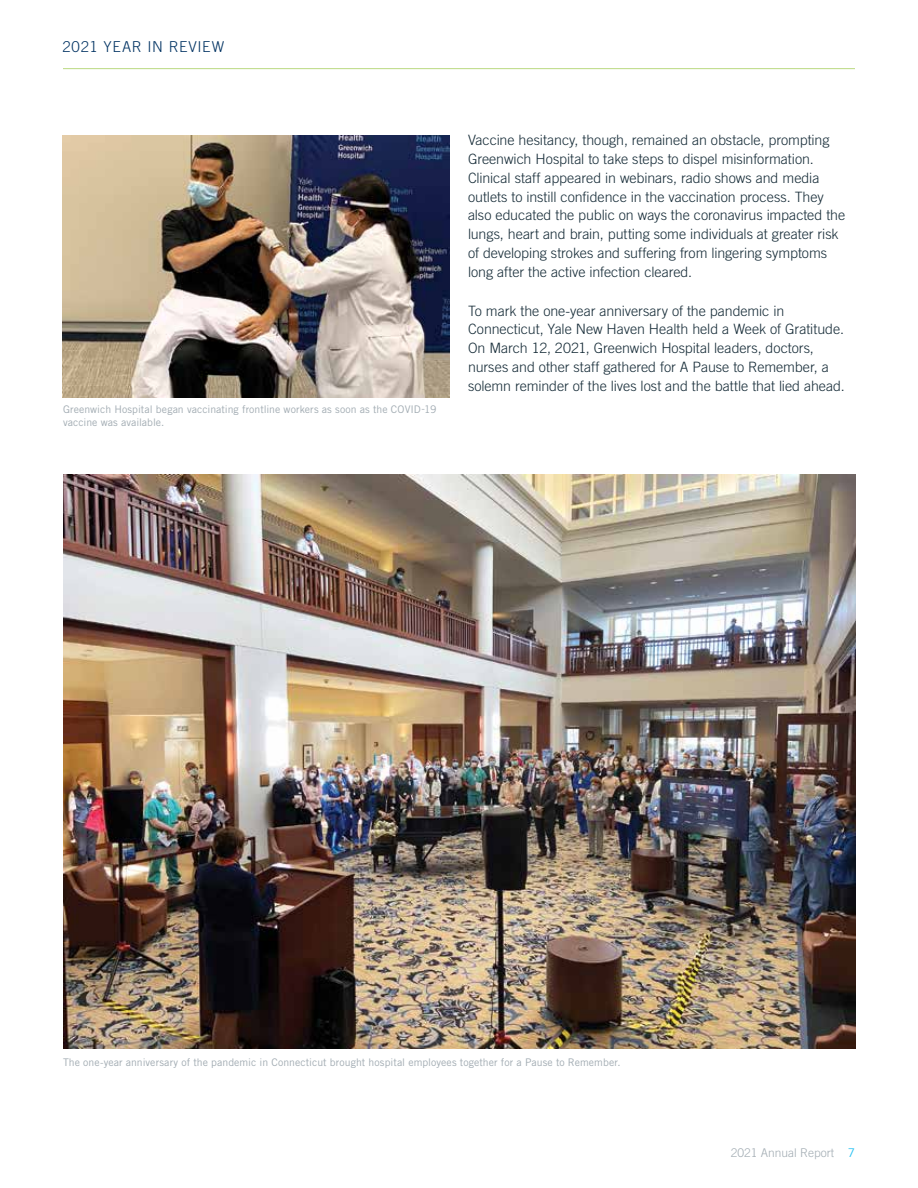
<style>
.page{position:relative;width:918px;height:1188px;background:#fff}
.page>*{position:absolute;margin:0;border:0;box-sizing:border-box;transform-origin:0 0}
.t1{font:300 15px "Trade Gothic LT Std";letter-spacing:.05em;color:#003262}
.t2{font:300 14.25px/18.8px "Trade Gothic LT Std";letter-spacing:-.005em;color:#142a36}
.t3{font:300 12px "Trade Gothic LT Std";color:#a1abb2}
.t4{font:10.5px/12.6px "Trade Gothic LT Std";letter-spacing:.005em;color:#a1abb2}
.s1{font-weight:400;color:#27c1f2}
</style>
<div class="page">
<hr style="left:63px;top:68px;width:792px;height:1px;background:#bad982">
<img style="left:62px;top:135px;width:388px;height:263px">
<img style="left:63px;top:474px;width:793px;height:575px">
<p class="t1" style="left:62px;top:38px;width:163px">2021 YEAR IN REVIEW</p>
<p class="t4" style="left:63px;top:403px;width:375px">Greenwich Hospital began vaccinating frontline workers as soon as the COVID-19 vaccine was available.</p>
<p class="t2" style="left:468px;top:131px;width:379px">Vaccine hesitancy, though, remained an obstacle, prompting Greenwich Hospital to take steps to dispel misinformation.<br>Clinical staff appeared in webinars, radio shows and media outlets to instill confdence in the vaccination process. They also educated the public on ways the coronavirus impacted the lungs, heart and brain, putting some individuals at greater risk of developing strokes and suffering from lingering symptoms long after the active infection cleared.</p>
<p class="t2" style="left:468px;top:301px;width:378px">To mark the one-year anniversary of the pandemic in Connecticut, Yale New Haven Health held a Week of Gratitude.<br>On March 12, 2021, Greenwich Hospital leaders, doctors, nurses and other staff gathered for A Pause to Remember, a solemn reminder of the lives lost and the battle that lied ahead.</p>
<p class="t4" style="left:63px;top:1056px;width:559px">The one-year anniversary of the pandemic in Connecticut brought hospital employees together for a Pause to Remember.</p>
<p class="t3" style="left:731px;top:1145px;width:126px">2021 Annual Report <span class="s1">7</span></p>
</div>
